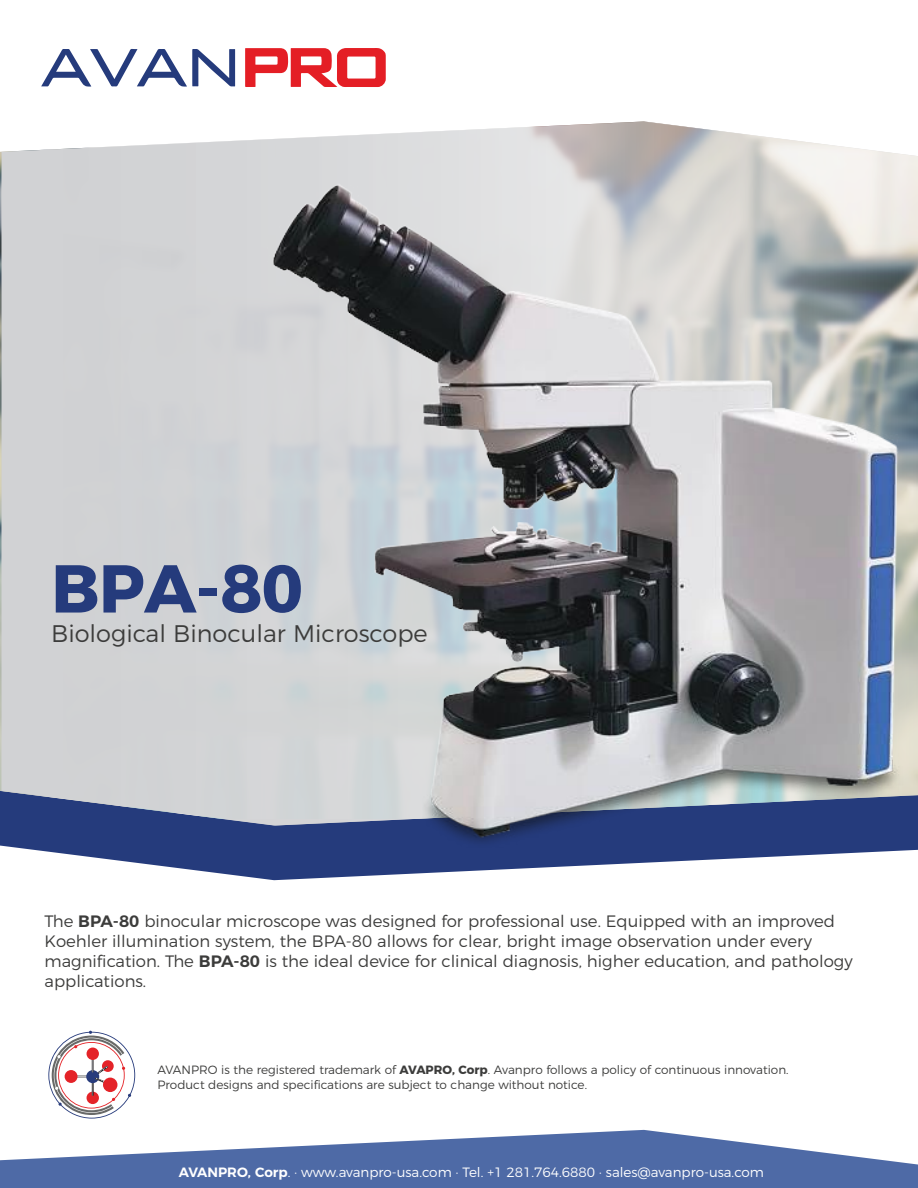
<style>
.page{position:relative;width:918px;height:1188px;background:#fff}
.page>*{position:absolute;margin:0;border:0;box-sizing:border-box;transform-origin:0 0}
.t1{font:700 67.5px "Montserrat";color:#253b7c}
.t2{font:300 24px "Montserrat";color:#3c3c3b}
.t3{font:300 16.5px/19.8px "Montserrat";color:#3c3c3b}
.t4{font:300 13.5px "Montserrat";color:#fff}
.t5{font:300 12px/14.4px "Montserrat";color:#3c3c3b}
.s1{font-weight:600}
.s2{font-weight:700}
</style>
<div class="page">
<svg style="left:0;top:1130px;width:918px;height:58px;fill:#4e6aa6"></svg>
<svg style="left:0;top:826px;width:194px;height:44px;fill:#253b7c"></svg>
<div style="left:2px;top:142px;width:192px;height:684px;background:#d1d2d4"></div>
<svg style="left:48px;top:1031px;width:87px;height:88px"></svg>
<div style="left:103px;top:1078px;width:14px;height:14px;background:#e42328;border-radius:50%"></div>
<div style="left:87px;top:1048px;width:12px;height:12px;background:#e42328;border-radius:50%"></div>
<svg style="left:245px;top:48px;width:141px;height:39px"></svg>
<svg style="left:41px;top:49px;width:194px;height:38px"></svg>
<img style="left:194px;top:121px;width:724px;height:760px">
<h1 class="t1" style="left:51px;top:533px;width:253px">BPA-80</h1>
<h2 class="t2" style="left:51px;top:615px;width:378px">Biological Binocular Microscope</h2>
<p class="t3" style="left:45px;top:910px;width:810px">The <span class="s1">BPA-80</span> binocular microscope was designed for professional use. Equipped with an improved Koehler illumination system, the BPA-80 allows for clear, bright image observation under every magnification. The <span class="s1">BPA-80</span> is the ideal device for clinical diagnosis, higher education, and pathology applications.</p>
<p class="t5" style="left:157px;top:1062px;width:633px">AVANPRO is the registered trademark of <span class="s2">AVAPRO, Corp</span>. Avanpro follows a policy of continuous innovation.<br>Product designs and specifications are subject to change without notice.</p>
<p class="t4" style="left:179px;top:1161px;width:587px"><span class="s1">AVANPRO, Corp</span>. · www.avanpro-usa.com · Tel. +1 281.764.6880 · sales@avanpro-usa.com</p>
</div>
